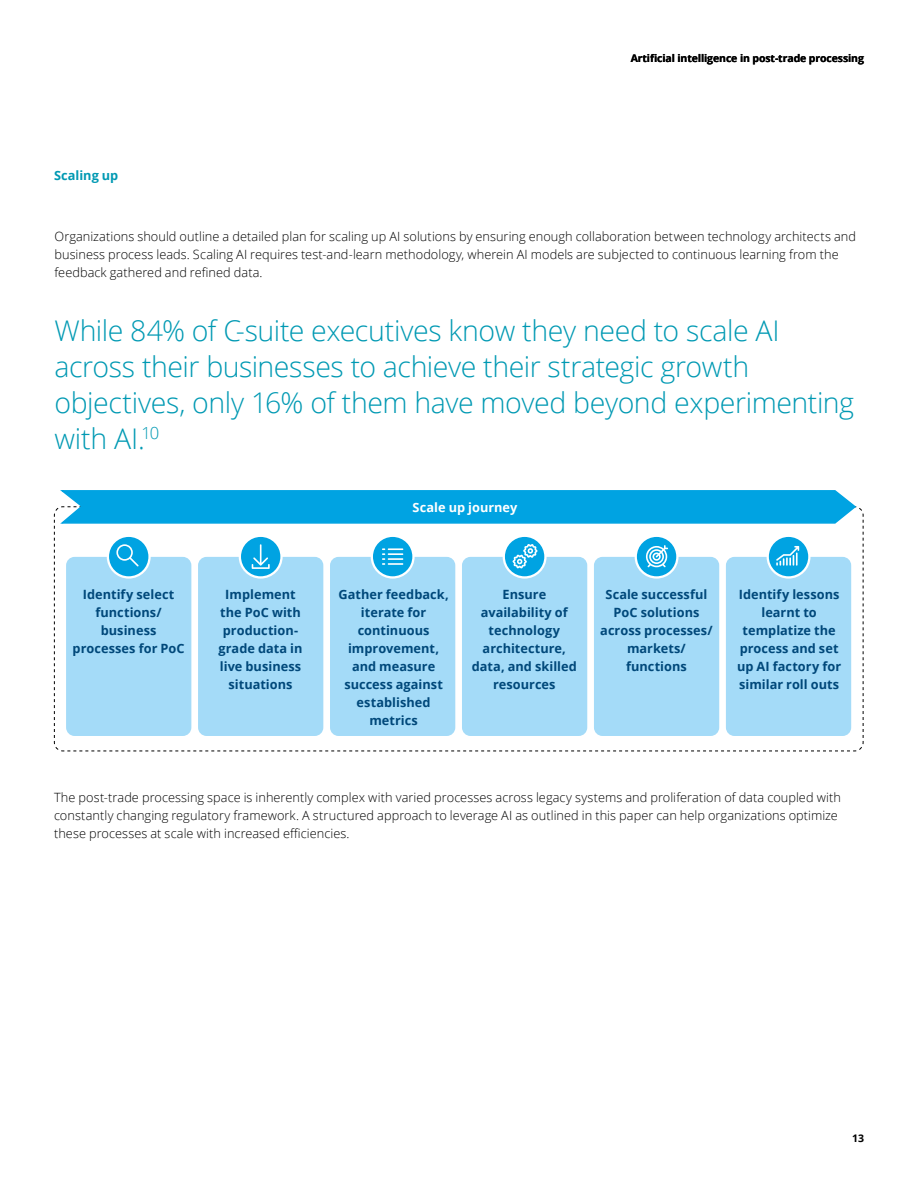
<style>
.page{position:relative;width:918px;height:1188px;background:#fff}
.page>*{position:absolute;margin:0;border:0;box-sizing:border-box;transform-origin:0 0}
.t1{font:300 28.5px/36px "Open Sans";letter-spacing:-.015em;color:#0099b3}
.t2{font:300 12.75px/18px "Open Sans";letter-spacing:.005em;color:#000}
.t3{font:700 12.75px/18px "Open Sans";letter-spacing:.005em;color:#00487a;text-align:center}
.t4{font:700 12.75px "Open Sans";color:#fff}
.t5{font:700 12.75px "Open Sans";color:#0099b3}
.t6{font:700 10.5px "Open Sans";letter-spacing:-.01em;color:#000}
</style>
<div class="page">
<svg style="left:54px;top:740px;width:810px;height:12px"></svg>
<svg style="left:54px;top:490px;width:810px;height:248px"></svg>
<p class="t5" style="left:54px;top:166px;width:66px">Scaling up</p>
<p class="t6" style="left:631px;top:51px;width:235px">Artificial intelligence in post-trade processing</p>
<p class="t2" style="left:55px;top:227px;width:803px">Organizations should outline a detailed plan for scaling up AI solutions by ensuring enough collaboration between technology architects and business process leads. Scaling AI requires test-and-learn methodology, wherein AI models are subjected to continuous learning from the feedback gathered and refined data.</p>
<h1 class="t1" style="left:55px;top:312px;width:801px">While 84% of C-suite executives know they need to scale AI across their businesses to achieve their strategic growth objectives, only 16% of them have moved beyond experimenting with AI.<sup>10</sup></h1>
<p class="t4" style="left:413px;top:498px;width:106px">Scale up journey</p>
<p class="t3" style="left:73px;top:585px;width:114px">Identify select functions/ business processes for PoC</p>
<p class="t3" style="left:219px;top:585px;width:85px">Implement the PoC with production&shy;grade data in live business situations</p>
<p class="t3" style="left:339px;top:585px;width:112px">Gather feedback, iterate for continuous improvement, and measure success against established metrics</p>
<p class="t3" style="left:472px;top:585px;width:107px">Ensure availability of technology architecture, data, and skilled resources</p>
<p class="t3" style="left:600px;top:585px;width:114px">Scale successful<br>PoC solutions across processes/ markets/ functions</p>
<p class="t3" style="left:737px;top:585px;width:106px">Identify lessons learnt to templatize the process and set up AI factory for similar roll outs</p>
<p class="t2" style="left:54px;top:788px;width:789px">The post-trade processing space is inherently complex with varied processes across legacy systems and proliferation of data coupled with constantly changing regulatory framework. A structured approach to leverage AI as outlined in this paper can help organizations optimize these processes at scale with increased efficiencies.</p>
<p class="t6" style="left:852px;top:1131px;width:13px">13</p>
</div>
